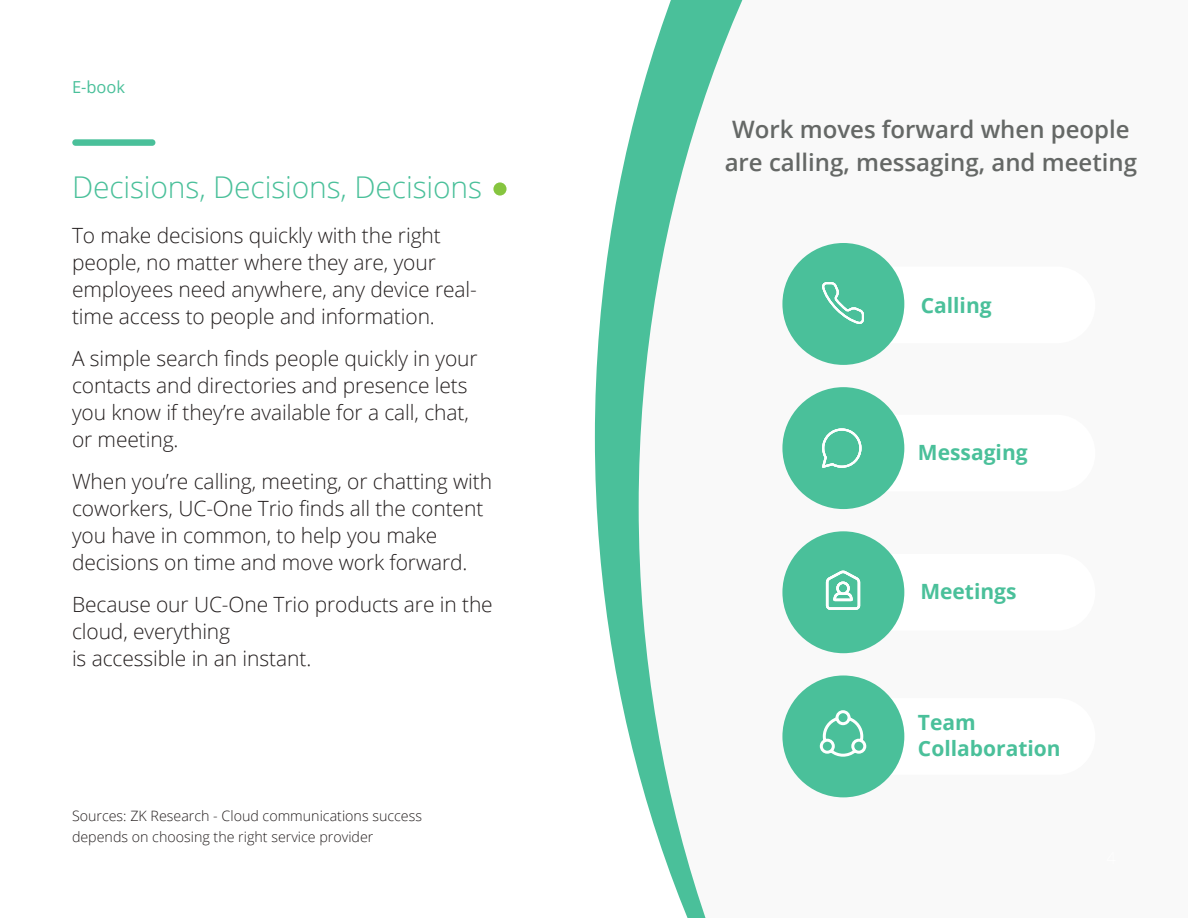
<style>
.page{position:relative;width:1188px;height:918px;background:#fff}
.page>*{position:absolute;margin:0;border:0;box-sizing:border-box;transform-origin:0 0}
.t1{font:300 30px "Open Sans";letter-spacing:-.005em;color:#4ac09a}
.t2{font:600 24px/33px "Open Sans";color:#656866;text-align:center}
.t3{font:300 21px/27px "Open Sans";letter-spacing:-.005em;color:#241f1f}
.t4{font:700 21px/25.5px "Open Sans";color:#4ac09a}
.t5{font:16.5px "Open Sans";color:#4ac09a}
.t6{font:300 14.25px/21px "Open Sans";color:#241f1f}
</style>
<div class="page">
<svg style="left:595px;top:101px;width:44px;height:673px;fill:#4ac09a"></svg>
<svg style="left:639px;top:0;width:256px;height:918px"></svg>
<div style="left:846px;top:418px;width:246px;height:70px;background:#fff;border-radius:35px"></div>
<div style="left:843px;top:415px;width:252px;height:76px;border:6px solid #fff;border-radius:35px"></div>
<div style="left:843px;top:267px;width:252px;height:76px;border:6px solid #fff;border-radius:35px"></div>
<div style="left:782px;top:387px;width:122px;height:122px;background:#4ac09a;border-radius:50%"></div>
<div style="left:782px;top:243px;width:122px;height:122px;background:#4ac09a;border-radius:50%"></div>
<div style="left:843px;top:554px;width:252px;height:77px;border:6px solid #fff;border-radius:35px"></div>
<div style="left:782px;top:531px;width:122px;height:122px;background:#4ac09a;border-radius:50%"></div>
<div style="left:843px;top:698px;width:252px;height:77px;border:6px solid #fff;border-radius:35px"></div>
<div style="left:782px;top:675px;width:122px;height:122px;background:#4ac09a;border-radius:50%"></div>
<div style="left:72px;top:139px;width:83px;height:7px;background:#4ac09a;border-radius:3px"></div>
<svg style="left:819px;top:710px;width:48px;height:47px"></svg>
<svg style="left:822px;top:282px;width:42px;height:42px"></svg>
<svg style="left:822px;top:428px;width:40px;height:40px"></svg>
<svg style="left:826px;top:571px;width:34px;height:39px"></svg>
<div style="left:493px;top:182px;width:14px;height:14px;background:#86c53f;border-radius:50%"></div>
<div style="left:492px;top:181px;width:16px;height:16px;border:2px solid #fff;border-radius:50%"></div>
<p class="t5" style="left:72px;top:76px;width:55px">E-book</p>
<h1 class="t1" style="left:72px;top:166px;width:412px">Decisions, Decisions, Decisions</h1>
<p class="t3" style="left:72px;top:221px;width:407px">To make decisions quickly with the right people, no matter where they are, your employees need anywhere, any device real&shy;time access to people and information.</p>
<p class="t3" style="left:72px;top:344px;width:407px">A simple search finds people quickly in your contacts and directories and presence lets you know if they’re available for a call, chat, or meeting.</p>
<p class="t3" style="left:72px;top:467px;width:422px">When you’re calling, meeting, or chatting with coworkers, UC-One Trio finds all the content you have in common, to help you make decisions on time and move work forward.</p>
<p class="t3" style="left:72px;top:590px;width:422px">Because our UC-One Trio products are in the cloud, everything<br>is accessible in an instant.</p>
<p class="t6" style="left:72px;top:805px;width:352px">Sources: ZK Research - Cloud communications success depends on choosing the right service provider</p>
<p class="t2" style="left:725px;top:113px;width:414px">Work moves forward when people are calling, messaging, and meeting</p>
<p class="t4" style="left:921px;top:292px;width:72px">Calling</p>
<p class="t4" style="left:918px;top:440px;width:111px">Messaging</p>
<p class="t4" style="left:920px;top:578px;width:98px">Meetings</p>
<p class="t4" style="left:918px;top:709px;width:144px">Team<br>Collaboration</p>
</div>
